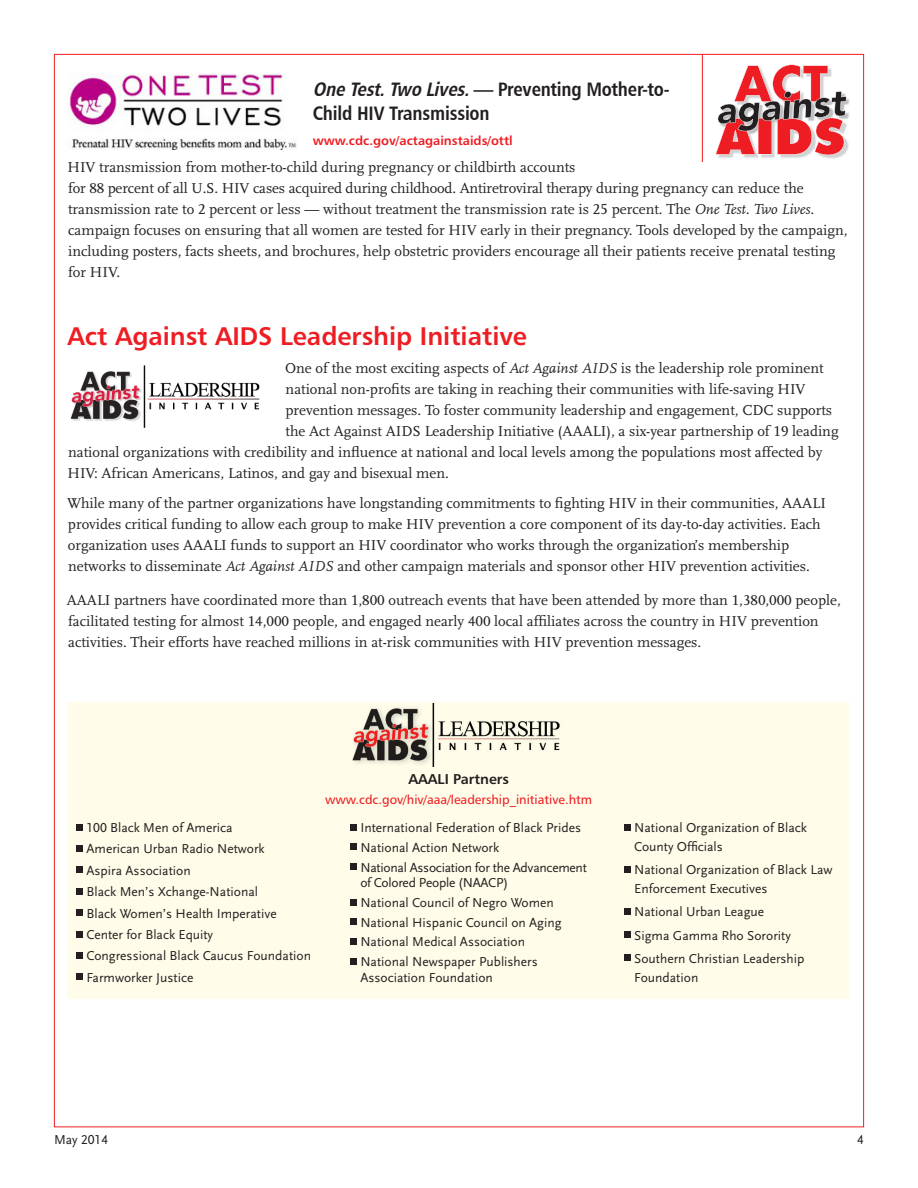
<style>
.page{position:relative;width:918px;height:1188px;background:#fff}
.page>*{position:absolute;margin:0;border:0;box-sizing:border-box;transform-origin:0 0}
.t1{font:25.5px "Humanist 777 BT Bold B";color:#ee1d23}
.t2{font:19.5px/24px "Humanist 777 BT Bold Condensed B";letter-spacing:-.01em;color:#231f20}
.t3{font:15px/21px "Scala LF";color:#231f20}
.t4{font:14.25px "Humanist 777 BT Bold B";color:#231f20}
.t5{font:13.5px/18.9px "Scala Sans LF";color:#231f20}
.t6{font:13.5px/15.5px "Scala Sans LF";letter-spacing:-.02em;color:#221e1f}
.t7{font:13.5px "Scala Sans LF";color:#211e1f}
.t8{font:13.5px/18.9px "Scala Sans LF";color:#221e1f}
.t9{font:12.75px "Humanist 777 BT Roman B";color:#ee1d23}
.t10{font:12.75px "Humanist 777 BT Bold B";color:#ee1d23}
.s1{font-style:italic}
</style>
<div class="page">
<hr style="left:702px;top:54px;width:1px;height:108px;background:#ee1d23">
<img style="left:847px;top:98px;width:3px;height:7px">
<img style="left:718px;top:149px;width:130px;height:10px">
<svg style="left:715px;top:65px;width:132px;height:90px"></svg>
<div style="left:67px;top:702px;width:783px;height:297px;background:#fffde9"></div>
<div style="left:76px;top:824px;width:7px;height:7px;background:#231f20"></div>
<div style="left:76px;top:845px;width:7px;height:7px;background:#231f20"></div>
<div style="left:76px;top:867px;width:7px;height:6px;background:#231f20"></div>
<div style="left:76px;top:888px;width:7px;height:7px;background:#231f20"></div>
<div style="left:76px;top:909px;width:7px;height:7px;background:#231f20"></div>
<div style="left:76px;top:931px;width:7px;height:6px;background:#231f20"></div>
<div style="left:76px;top:952px;width:7px;height:7px;background:#231f20"></div>
<div style="left:76px;top:973px;width:7px;height:7px;background:#231f20"></div>
<div style="left:350px;top:824px;width:7px;height:7px;background:#231f20"></div>
<div style="left:350px;top:844px;width:7px;height:6px;background:#231f20"></div>
<div style="left:350px;top:863px;width:7px;height:7px;background:#231f20"></div>
<div style="left:350px;top:899px;width:7px;height:6px;background:#231f20"></div>
<div style="left:350px;top:918px;width:7px;height:7px;background:#231f20"></div>
<div style="left:350px;top:938px;width:7px;height:7px;background:#231f20"></div>
<div style="left:350px;top:958px;width:7px;height:7px;background:#231f20"></div>
<div style="left:624px;top:824px;width:7px;height:7px;background:#231f20"></div>
<div style="left:624px;top:866px;width:7px;height:7px;background:#231f20"></div>
<div style="left:624px;top:908px;width:7px;height:7px;background:#231f20"></div>
<div style="left:624px;top:931px;width:7px;height:7px;background:#231f20"></div>
<div style="left:624px;top:955px;width:7px;height:6px;background:#231f20"></div>
<img style="left:352px;top:703px;width:208px;height:64px">
<img style="left:70px;top:365px;width:190px;height:63px">
<img style="left:68px;top:74px;width:229px;height:75px">
<h3 class="t2" style="left:313px;top:77px;width:359px"><span class="s1">OneTest.Two Lives.</span>— Preventing Mother-to-<br>Child HIV Transmission</h3>
<p class="t10" style="left:313px;top:133px;width:201px">www.cdc.gov/actagainstaids/ottl</p>
<p class="t3" style="left:67px;top:157px;width:782px">HIV transmission from mother-to-child during pregnancy or childbirth accounts<br>for 88 percent of all U.S. HIV cases acquired during childhood. Antiretroviral therapy during pregnancy can reduce the transmission rate to 2 percent or less — without treatment the transmission rate is 25 percent. The <span class="s1">One Test. Two Lives. </span>campaign focuses on ensuring that all women are tested for HIV early in their pregnancy. Tools developed by the campaign, including posters, facts sheets, and brochures, help obstetric providers encourage all their patients receive prenatal testing for HIV.</p>
<h2 class="t1" style="left:67px;top:320px;width:461px">Act Against AIDS Leadership Initiative</h2>
<p class="t3" style="left:285px;top:358px;width:540px">One of the most exciting aspects of <span class="s1">Act Against AIDS</span> is the leadership role prominent</p>
<p class="t3" style="left:286px;top:379px;width:521px">national non-profits are taking in reaching their communities with life-saving HIV</p>
<p class="t3" style="left:285px;top:400px;width:548px">prevention messages. To foster community leadership and engagement, CDC supports</p>
<p class="t3" style="left:286px;top:421px;width:555px">the Act Against AIDS Leadership Initiative (AAALI), a six-year partnership of 19 leading</p>
<p class="t3" style="left:68px;top:442px;width:756px">national organizations with credibility and influence at national and local levels among the populations most affected by</p>
<p class="t3" style="left:67px;top:463px;width:383px">HIV: African Americans, Latinos, and gay and bisexual men.</p>
<p class="t3" style="left:67px;top:493px;width:760px">While many of the partner organizations have longstanding commitments to fighting HIV in their communities, AAALI provides critical funding to allow each group to make HIV prevention a core component of its day-to-day activities. Each organization uses AAALI funds to support an HIV coordinator who works through the organization’s membership networks to disseminate <span class="s1">Act Against AIDS</span> and other campaign materials and sponsor other HIV prevention activities.</p>
<p class="t3" style="left:67px;top:590px;width:776px">AAALI partners have coordinated more than 1,800 outreach events that have been attended by more than 1,380,000 people, facilitated testing for almost 14,000 people, and engaged nearly 400 local affiliates across the country in HIV prevention activities. Their efforts have reached millions in at-risk communities with HIV prevention messages.</p>
<p class="t5" style="left:87px;top:818px;width:148px">100 Black Men of America</p>
<p class="t5" style="left:87px;top:840px;width:180px">American Urban Radio Network</p>
<p class="t5" style="left:87px;top:861px;width:106px">Aspira Association</p>
<p class="t5" style="left:87px;top:883px;width:173px">Black Men’s Xchange-National</p>
<p class="t7" style="left:87px;top:906px;width:192px">Black Women’s Health Imperative</p>
<p class="t5" style="left:87px;top:925px;width:128px">Center for Black Equity</p>
<p class="t5" style="left:87px;top:947px;width:226px">Congressional Black Caucus Foundation</p>
<p class="t7" style="left:87px;top:970px;width:108px">Farmworker Justice</p>
<h3 class="t4" style="left:408px;top:770px;width:102px">AAALI Partners</h3>
<p class="t9" style="left:325px;top:792px;width:268px">www.cdc.gov/hiv/aaa/leadership_initiative.htm</p>
<p class="t5" style="left:360px;top:818px;width:222px">International Federation of Black Prides</p>
<p class="t5" style="left:360px;top:838px;width:140px">National Action Network</p>
<p class="t6" style="left:360px;top:860px;width:228px">National Association for the Advancement of Colored People (NAACP)</p>
<p class="t5" style="left:360px;top:893px;width:195px">National Council of Negro Women</p>
<p class="t5" style="left:360px;top:913px;width:203px">National Hispanic Council on Aging</p>
<p class="t5" style="left:360px;top:933px;width:166px">National Medical Association</p>
<p class="t5" style="left:360px;top:954px;width:179px;line-height:15.5px">National Newspaper Publishers<br>Association Foundation</p>
<p class="t5" style="left:634px;top:818px;width:174px">National Organization of Black<br>County Officials</p>
<p class="t5" style="left:634px;top:861px;width:200px">National Organization of Black Law<br>Enforcement Executives</p>
<p class="t5" style="left:634px;top:903px;width:131px">National Urban League</p>
<p class="t5" style="left:634px;top:926px;width:158px">Sigma Gamma Rho Sorority</p>
<p class="t8" style="left:634px;top:949px;width:172px">Southern Christian Leadership<br>Foundation</p>
<p class="t5" style="left:54px;top:1130px;width:56px">May 2014</p>
<p class="t5" style="left:857px;top:1130px;width:8px">4</p>
</div>
